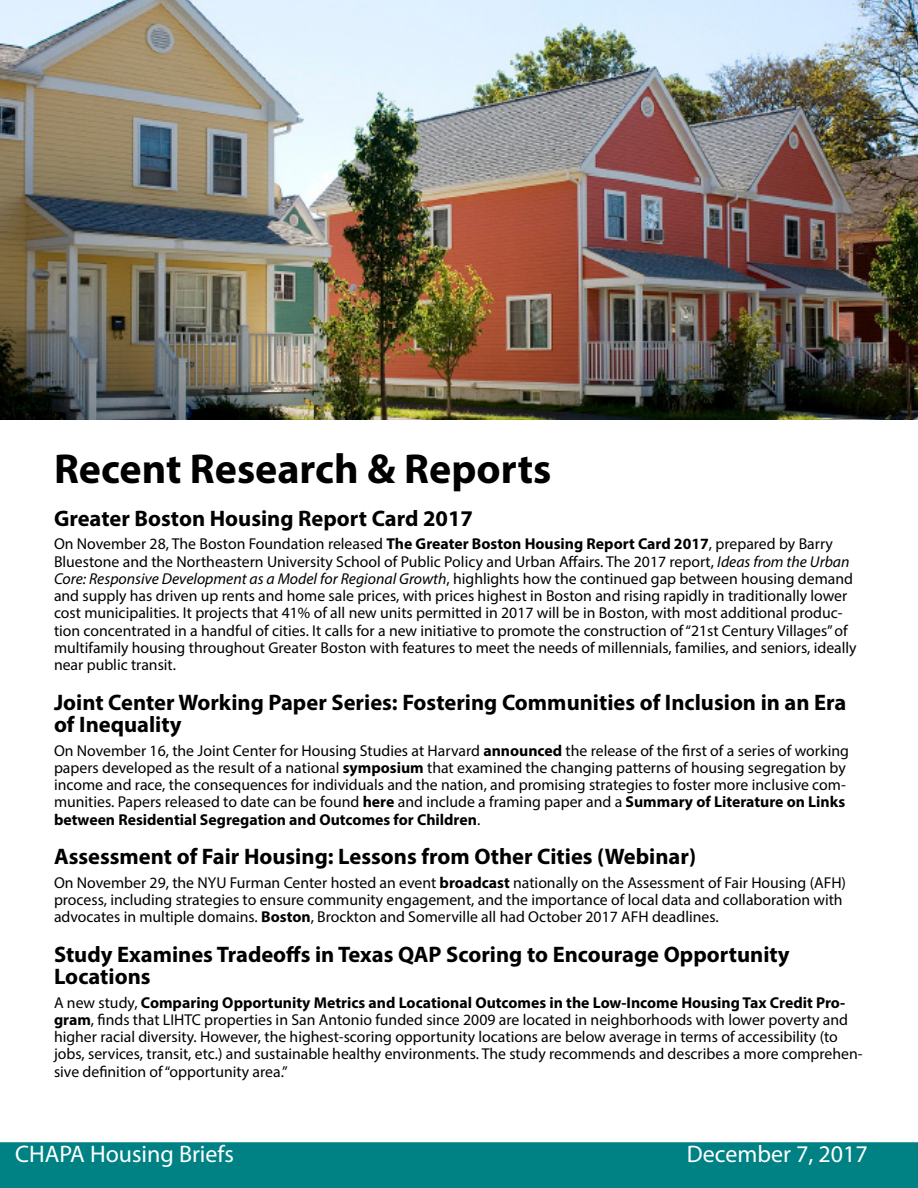
<style>
.page{position:relative;width:918px;height:1188px;background:#fff}
.page>*{position:absolute;margin:0;border:0;box-sizing:border-box;transform-origin:0 0}
.t1{font:700 42px "Myriad Pro";color:#000}
.t2{font:24px "Myriad Pro";color:#fff}
.Subheads{font:700 22.5px/22.5px "Myriad Pro";color:#000}
.t3{font:15.75px/17.2px "Myriad Pro";color:#000}
.s1{font-weight:700}
.s2{font-style:italic}
</style>
<div class="page">
<div style="left:0;top:1142px;width:918px;height:46px;background:#008285"></div>
<img style="left:0;top:0;width:918px;height:419px">
<p class="t1" style="left:54px;top:442px;width:499px">Recent Research &amp; Reports</p>
<p class="Subheads" style="left:54px;top:506px;width:421px">Greater Boston Housing Report Card 2017</p>
<p class="t3" style="left:54px;top:535px;width:804px">On November 28, The Boston Foundation released <span class="s1">The Greater Boston Housing Report Card 2017</span>, prepared by Barry Bluestone and the Northeastern University School of Public Policy and Urban Affairs. The 2017 report, <span class="s2">Ideas from the Urban Core: Responsive Development as a Model for Regional Growth</span>, highlights how the continued gap between housing demand and supply has driven up rents and home sale prices, with prices highest in Boston and rising rapidly in traditionally lower cost municipalities. It projects that 41% of all new units permitted in 2017 will be in Boston, with most additional produc&shy;tion concentrated in a handful of cities. It calls for a new initiative to promote the construction of “21st Century Villages” of multifamily housing throughout Greater Boston with features to meet the needs of millennials, families, and seniors, ideally near public transit.</p>
<p class="Subheads" style="left:54px;top:690px;width:794px">Joint Center Working Paper Series: Fostering Communities of Inclusion in an Era of Inequality</p>
<p class="t3" style="left:54px;top:741px;width:797px">On November 16, the Joint Center for Housing Studies at Harvard <span class="s1">announced</span> the release of the first of a series of working papers developed as the result of a national <span class="s1">symposium</span> that examined the changing patterns of housing segregation by income and race, the consequences for individuals and the nation, and promising strategies to foster more inclusive com&shy;munities. Papers released to date can be found <span class="s1">here</span> and include a framing paper and a <span class="s1">Summary of Literature on Links between Residential Segregation and Outcomes for Children</span>.</p>
<p class="Subheads" style="left:54px;top:845px;width:644px">Assessment of Fair Housing: Lessons from Other Cities (Webinar)</p>
<p class="t3" style="left:54px;top:873px;width:794px">On November 29, the NYU Furman Center hosted an event <span class="s1">broadcast</span> nationally on the Assessment of Fair Housing (AFH) process, including strategies to ensure community engagement, and the importance of local data and collaboration with advocates in multiple domains. <span class="s1">Boston</span>, Brockton and Somerville all had October 2017 AFH deadlines.</p>
<p class="Subheads" style="left:54px;top:942px;width:737px">Study Examines Tradeoffs in Texas QAP Scoring to Encourage Opportunity<br>Locations</p>
<p class="t3" style="left:54px;top:993px;width:810px">A new study, <span class="s1">Comparing Opportunity Metrics and Locational Outcomes in the Low-Income Housing Tax Credit Pro&shy;gram</span>, finds that LIHTC properties in San Antonio funded since 2009 are located in neighborhoods with lower poverty and higher racial diversity. However, the highest-scoring opportunity locations are below average in terms of accessibility (to jobs, services, transit, etc.) and sustainable healthy environments. The study recommends and describes a more comprehen&shy;sive definition of “opportunity area.”</p>
<p class="t2" style="left:15px;top:1139px;width:220px">CHAPA Housing Briefs</p>
<p class="t2" style="left:687px;top:1139px;width:182px">December 7, 2017</p>
</div>
